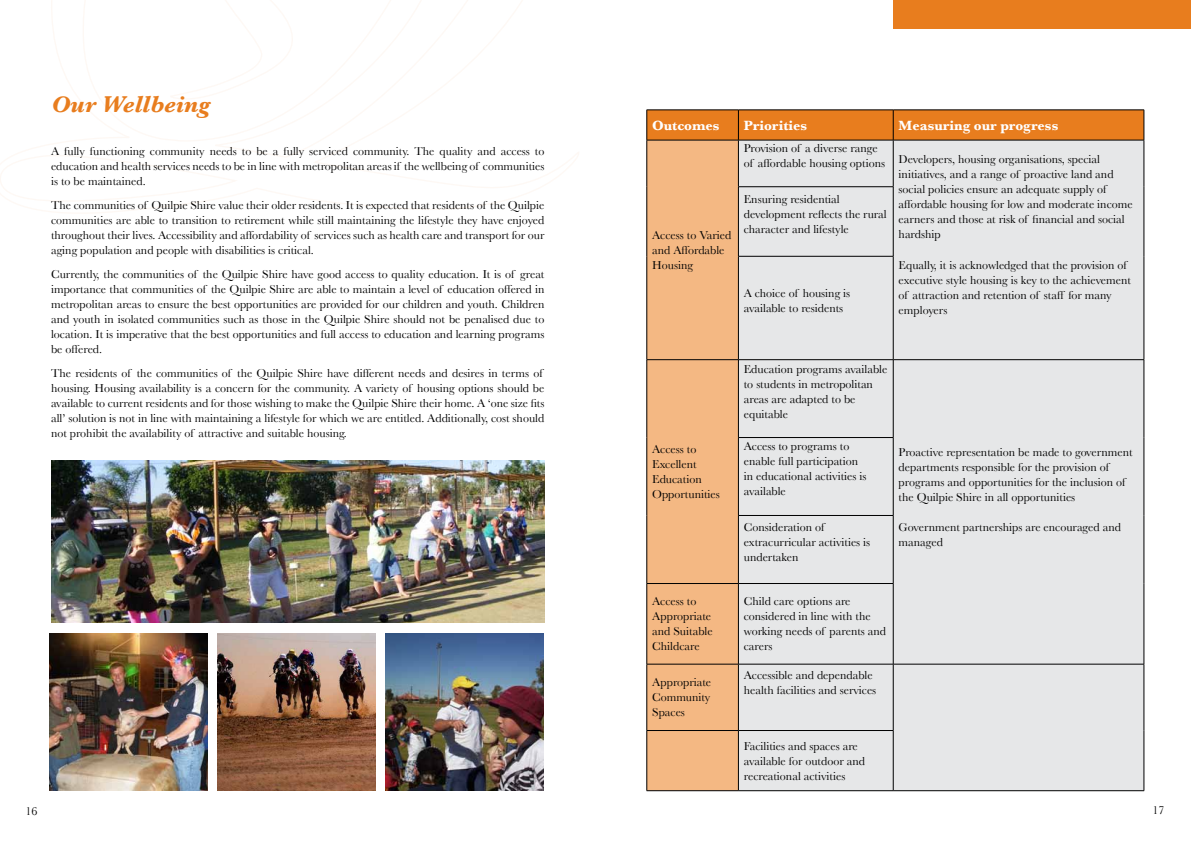
<style>
.page{position:relative;width:1191px;height:842px;background:#fff}
.page>*{position:absolute;margin:0;border:0;box-sizing:border-box;transform-origin:0 0}
.t1{font:italic 700 24px "Baskerville";color:#e87d1e}
.t2{font:700 14px "Baskerville";color:#fff}
.t3{font:12px/15px "Baskerville";color:#000}
</style>
<div class="page">
<div style="left:893px;top:0;width:298px;height:28px;background:#e87d1e"></div>
<img style="left:50px;top:633px;width:158px;height:158px">
<img style="left:218px;top:633px;width:157px;height:158px">
<img style="left:385px;top:633px;width:158px;height:158px">
<div style="left:647px;top:111px;width:496px;height:29px;background:#e87d1e"></div>
<svg style="left:647px;top:141px;width:91px;height:649px;background:#eeb37f"></svg>
<div style="left:739px;top:141px;width:404px;height:649px;background:#e6e7e8"></div>
<hr style="left:646px;top:110px;width:92px;height:1px;background:#000">
<hr style="left:646px;top:110px;width:1px;height:30px;background:#000">
<hr style="left:738px;top:110px;width:155px;height:1px;background:#000">
<hr style="left:738px;top:110px;width:1px;height:30px;background:#000">
<hr style="left:893px;top:110px;width:251px;height:1px;background:#000">
<hr style="left:893px;top:110px;width:1px;height:30px;background:#000">
<hr style="left:1143px;top:110px;width:1px;height:30px;background:#000">
<hr style="left:646px;top:140px;width:92px;height:1px;background:#000">
<hr style="left:646px;top:140px;width:1px;height:47px;background:#000">
<hr style="left:738px;top:140px;width:155px;height:1px;background:#000">
<hr style="left:738px;top:140px;width:1px;height:46px;background:#000">
<hr style="left:893px;top:140px;width:251px;height:1px;background:#000">
<hr style="left:893px;top:140px;width:1px;height:46px;background:#000">
<hr style="left:1143px;top:140px;width:1px;height:47px;background:#000">
<hr style="left:646px;top:187px;width:1px;height:69px;background:#000">
<hr style="left:738px;top:186px;width:155px;height:1px;background:#000">
<hr style="left:738px;top:187px;width:1px;height:69px;background:#000">
<hr style="left:893px;top:187px;width:1px;height:69px;background:#000">
<hr style="left:1143px;top:187px;width:1px;height:69px;background:#000">
<hr style="left:646px;top:256px;width:1px;height:103px;background:#000">
<hr style="left:738px;top:256px;width:155px;height:1px;background:#000">
<hr style="left:738px;top:257px;width:1px;height:102px;background:#000">
<hr style="left:893px;top:257px;width:1px;height:102px;background:#000">
<hr style="left:1143px;top:256px;width:1px;height:103px;background:#000">
<hr style="left:646px;top:359px;width:92px;height:1px;background:#000">
<hr style="left:646px;top:360px;width:1px;height:77px;background:#000">
<hr style="left:738px;top:359px;width:155px;height:1px;background:#000">
<hr style="left:738px;top:360px;width:1px;height:77px;background:#000">
<hr style="left:893px;top:359px;width:251px;height:1px;background:#000">
<hr style="left:893px;top:360px;width:1px;height:77px;background:#000">
<hr style="left:1143px;top:360px;width:1px;height:77px;background:#000">
<hr style="left:646px;top:437px;width:1px;height:78px;background:#000">
<hr style="left:738px;top:437px;width:155px;height:1px;background:#000">
<hr style="left:738px;top:438px;width:1px;height:77px;background:#000">
<hr style="left:893px;top:438px;width:1px;height:77px;background:#000">
<hr style="left:1143px;top:437px;width:1px;height:78px;background:#000">
<hr style="left:646px;top:515px;width:1px;height:68px;background:#000">
<hr style="left:738px;top:515px;width:155px;height:1px;background:#000">
<hr style="left:738px;top:516px;width:1px;height:67px;background:#000">
<hr style="left:893px;top:516px;width:1px;height:67px;background:#000">
<hr style="left:1143px;top:515px;width:1px;height:68px;background:#000">
<hr style="left:646px;top:583px;width:92px;height:1px;background:#000">
<hr style="left:646px;top:584px;width:1px;height:80px;background:#000">
<hr style="left:738px;top:583px;width:155px;height:1px;background:#000">
<hr style="left:738px;top:584px;width:1px;height:80px;background:#000">
<hr style="left:893px;top:584px;width:1px;height:80px;background:#000">
<hr style="left:1143px;top:583px;width:1px;height:81px;background:#000">
<hr style="left:646px;top:664px;width:92px;height:1px;background:#000">
<hr style="left:646px;top:664px;width:1px;height:66px;background:#000">
<hr style="left:738px;top:664px;width:155px;height:1px;background:#000">
<hr style="left:738px;top:664px;width:1px;height:66px;background:#000">
<hr style="left:893px;top:664px;width:251px;height:1px;background:#000">
<hr style="left:893px;top:664px;width:1px;height:66px;background:#000">
<hr style="left:1143px;top:664px;width:1px;height:66px;background:#000">
<hr style="left:646px;top:730px;width:92px;height:1px;background:#000">
<hr style="left:646px;top:731px;width:1px;height:59px;background:#000">
<hr style="left:738px;top:730px;width:155px;height:1px;background:#000">
<hr style="left:738px;top:731px;width:1px;height:59px;background:#000">
<hr style="left:893px;top:731px;width:1px;height:59px;background:#000">
<hr style="left:1143px;top:730px;width:1px;height:60px;background:#000">
<hr style="left:646px;top:790px;width:92px;height:1px;background:#000">
<hr style="left:738px;top:790px;width:155px;height:1px;background:#000">
<hr style="left:893px;top:790px;width:251px;height:1px;background:#000">
<svg style="left:0;top:0;width:579px;height:213px"></svg>
<img style="left:51px;top:461px;width:493px;height:162px">
<h1 class="t1" style="left:51px;top:90px;width:161px">Our Wellbeing</h1>
<p class="t3" style="left:51px;top:144px;width:495px;text-align:justify">A fully functioning community needs to be a fully serviced community. The quality and access to education and health services needs to be in line with metropolitan areas if the wellbeing of communities is to be maintained.</p>
<p class="t3" style="left:51px;top:198px;width:495px;text-align:justify">The communities of Quilpie Shire value their older residents. It is expected that residents of the Quilpie communities are able to transition to retirement while still maintaining the lifestyle they have enjoyed throughout their lives. Accessibility and affordability of services such as health care and transport for our aging population and people with disabilities is critical.</p>
<p class="t3" style="left:51px;top:267px;width:495px;text-align:justify">Currently, the communities of the Quilpie Shire have good access to quality education. It is of great importance that communities of the Quilpie Shire are able to maintain a level of education offered in metropolitan areas to ensure the best opportunities are provided for our children and youth. Children and youth in isolated communities such as those in the Quilpie Shire should not be penalised due to location. It is imperative that the best opportunities and full access to education and learning programs be offered.</p>
<p class="t3" style="left:51px;top:366px;width:495px">The residents of the communities of the Quilpie Shire have different needs and desires in terms of housing. Housing availability is a concern for the community. A variety of housing options should be available to current residents and for those wishing to make the Quilpie Shire their home. A ‘one size fits all’ solution is not in line with maintaining a lifestyle for which we are entitled. Additionally, cost should not prohibit the availability of attractive and suitable housing.</p>
<p class="t2" style="left:652px;top:117px;width:69px">Outcomes</p>
<p class="t2" style="left:744px;top:117px;width:65px">Priorities</p>
<p class="t2" style="left:898px;top:117px;width:161px">Measuring our progress</p>
<p class="t3" style="left:652px;top:227px;width:81px">Access to Varied and Affordable<br>Housing</p>
<p class="t3" style="left:744px;top:143px;width:358px;line-height:11.1px">Provision of a diverse range<br>of affordable housing options Developers, housing organisations, special</p>
<p class="t3" style="left:898px;top:167px;width:235px">initiatives, and a range of proactive land and social policies ensure an adequate supply of affordable housing for low and moderate income earners and those at risk of financial and social hardship</p>
<p class="t3" style="left:898px;top:257px;width:234px">Equally, it is acknowledged that the provision of executive style housing is key to the achievement of attraction and retention of staff for many employers</p>
<p class="t3" style="left:744px;top:191px;width:144px">Ensuring residential development reflects the rural character and lifestyle</p>
<p class="t3" style="left:744px;top:285px;width:108px">A choice of housing is available to residents</p>
<p class="t3" style="left:652px;top:442px;width:69px">Access to<br>Excellent<br>Education<br>Opportunities</p>
<p class="t3" style="left:744px;top:361px;width:145px">Education programs available to students in metropolitan areas are adapted to be equitable</p>
<p class="t3" style="left:744px;top:439px;width:124px">Access to programs to enable full participation in educational activities is available</p>
<p class="t3" style="left:744px;top:519px;width:128px">Consideration of extracurricular activities is undertaken</p>
<p class="t3" style="left:898px;top:444px;width:235px">Proactive representation be made to government departments responsible for the provision of programs and opportunities for the inclusion of the Quilpie Shire in all opportunities</p>
<p class="t3" style="left:898px;top:519px;width:224px">Government partnerships are encouraged and managed</p>
<p class="t3" style="left:652px;top:594px;width:62px">Access to<br>Appropriate and Suitable<br>Childcare</p>
<p class="t3" style="left:744px;top:594px;width:144px">Child care options are considered in line with the working needs of parents and carers</p>
<p class="t3" style="left:652px;top:675px;width:60px;text-align:justify">Appropriate Community Spaces</p>
<p class="t3" style="left:744px;top:667px;width:134px">Accessible and dependable health facilities and services</p>
<p class="t3" style="left:744px;top:738px;width:123px">Facilities and spaces are available for outdoor and recreational activities</p>
<p class="t3" style="left:26px;top:803px;width:13px">16</p>
<p class="t3" style="left:1152px;top:803px;width:13px">17</p>
</div>
